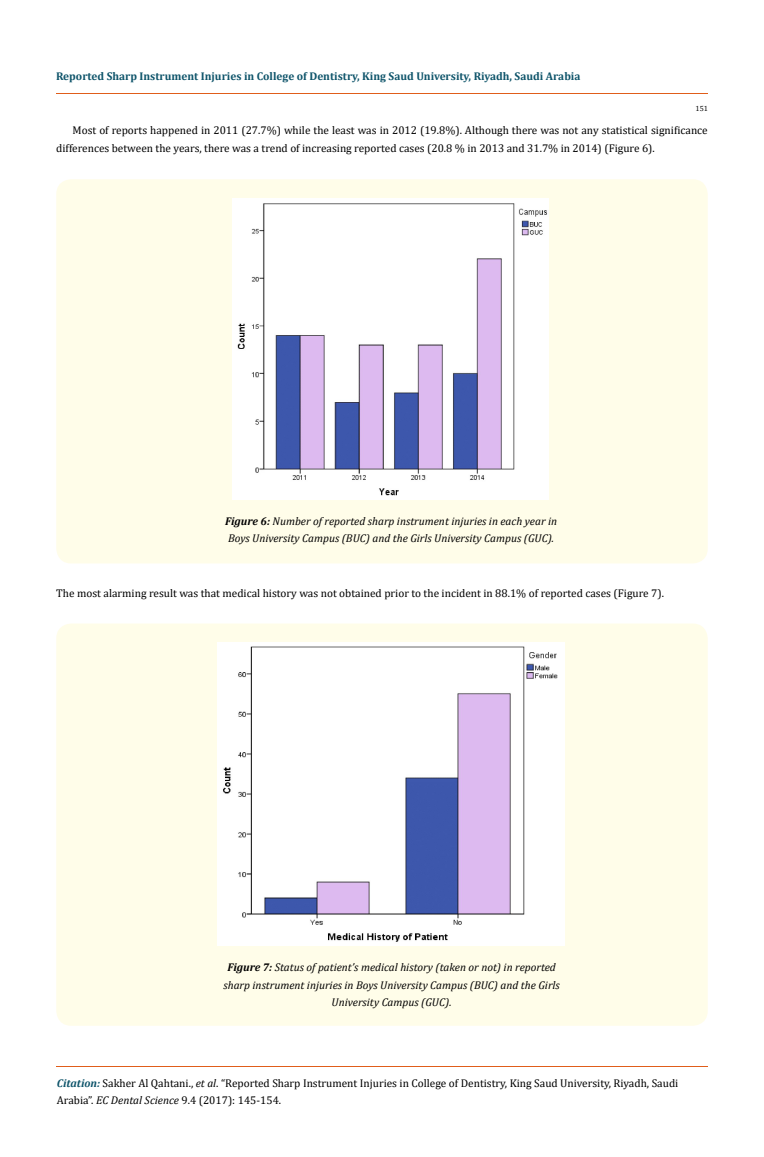
<style>
.page{position:relative;width:764px;height:1157px;background:#fff}
.page>*{position:absolute;margin:0;border:0;box-sizing:border-box;transform-origin:0 0}
.t1{font:11.25px/17.5px "Cambria";color:#000}
.t2{font:italic 11.25px/17.5px "Cambria";color:#000}
.t3{font:700 11.25px "Cambria";color:#0e546a}
.t4{font:7.5px "Cambria";color:#000}
.s1{font-weight:700}
.s2{font-weight:700;font-style:italic;color:#0e546a}
.s3{font-style:italic}
</style>
<div class="page">
<hr style="left:56px;top:93px;width:652px;height:1px;background:#e05d1a">
<hr style="left:56px;top:1066px;width:652px;height:1px;background:#e05d1a">
<div style="left:56px;top:179px;width:652px;height:384px;background:#fffde9;border-radius:15px"></div>
<img style="left:232px;top:198px;width:316px;height:302px">
<div style="left:56px;top:623px;width:652px;height:402px;background:#fffde9;border-radius:15px"></div>
<img style="left:218px;top:642px;width:346px;height:303px">
<p class="t3" style="left:56px;top:68px;width:526px">Reported Sharp Instrument Injuries in College of Dentistry, King Saud University, Riyadh, Saudi Arabia</p>
<p class="t4" style="left:695px;top:104px;width:14px">151</p>
<p class="t1" style="left:56px;top:121px;width:653px;text-indent:16px">Most of reports happened in 2011 (27.7%) while the least was in 2012 (19.8%). Although there was not any statistical significance differences between the years, there was a trend of increasing reported cases (20.8 % in 2013 and 31.7% in 2014) (Figure 6).</p>
<p class="t2" style="left:225px;top:512px;width:333px"><span class="s1">Figure 6:</span> Number of reported sharp instrument injuries in each year in<br>Boys University Campus (BUC) and the Girls University Campus (GUC).</p>
<p class="t1" style="left:56px;top:584px;width:609px">The most alarming result was that medical history was not obtained prior to the incident in 88.1% of reported cases (Figure 7).</p>
<p class="t2" style="left:223px;top:957px;width:338px;text-align:center"><span class="s1">Figure 7:</span> Status of patient’s medical history (taken or not) in reported sharp instrument injuries in Boys University Campus (BUC) and the Girls<br>University Campus (GUC).</p>
<p class="t1" style="left:57px;top:1073px;width:623px"><span class="s2">Citation:</span> Sakher Al Qahtani., <span class="s3">et al</span>. “Reported Sharp Instrument Injuries in College of Dentistry, King Saud University, Riyadh, Saudi<br>Arabia”. <span class="s3">EC Dental Science</span> 9.4 (2017): 145-154.</p>
</div>
